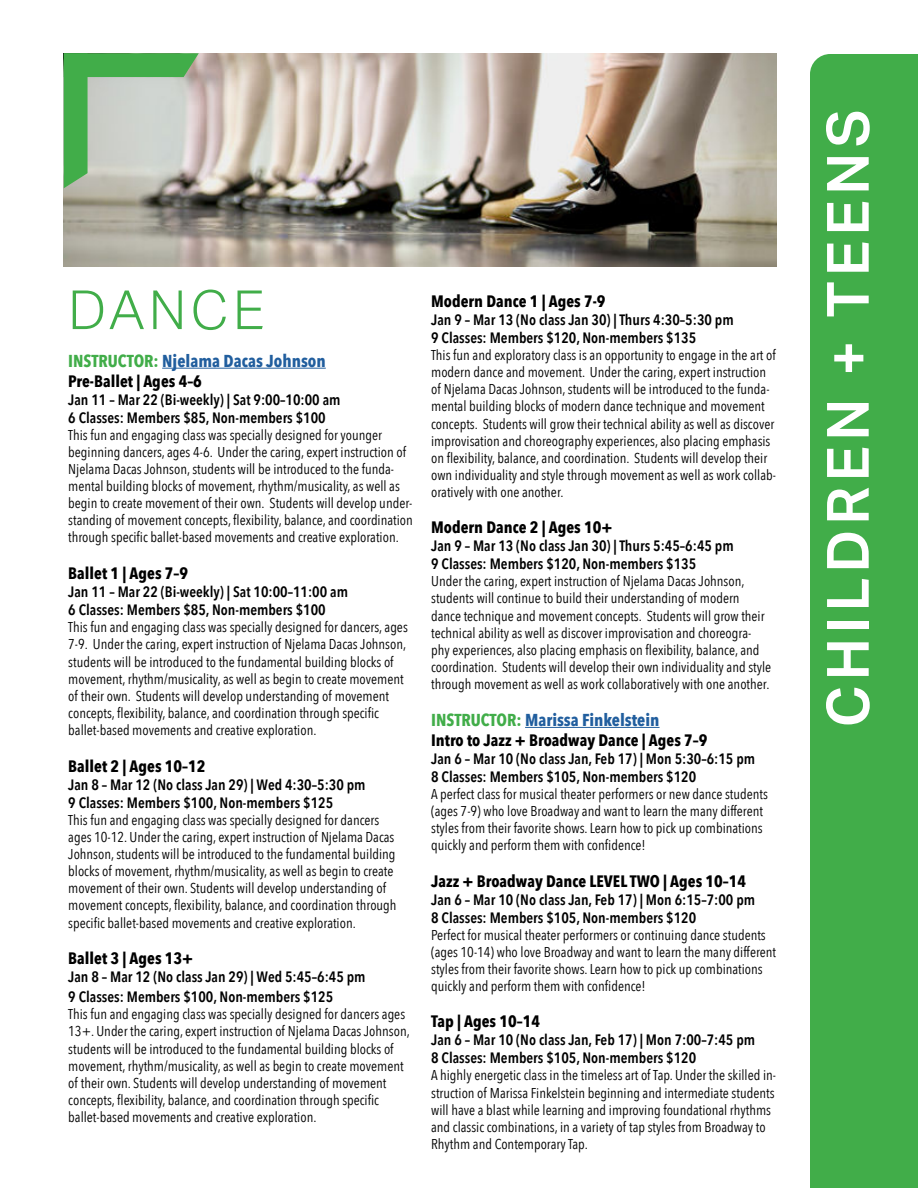
<style>
.page{position:relative;width:918px;height:1188px;background:#fff}
.page>*{position:absolute;margin:0;border:0;box-sizing:border-box;transform-origin:0 0}
.t1{font:600 58.35px "Aktiv Grotesk";letter-spacing:.09em;color:#fff}
.t2{font:300 54px "Aktiv Grotesk";letter-spacing:.08em;color:#41ad49}
.t3{font:700 17.25px "Avenir Next Condensed";color:#215e9e}
.t4{font:700 16.5px "Avenir Next Condensed";color:#000}
.t5{font:600 15px/18px "Avenir Next Condensed";color:#000}
.t6{font:14.25px/17.1px "Avenir Next Condensed";color:#000}
.s1{color:#41ad49}
</style>
<div class="page">
<hr style="left:162px;top:368px;width:164px;height:1px;background:#215e9e">
<hr style="left:525px;top:727px;width:135px;height:1px;background:#215e9e">
<div style="left:810px;top:54px;width:108px;height:1134px;background:#41ad49"></div>
<img style="left:63px;top:53px;width:713px;height:214px">
<svg style="left:64px;top:53px;width:135px;height:135px;background:#a0c19f"></svg>
<h2 class="t2" style="left:68px;top:279px;width:198px">DANCE</h2>
<p class="t3" style="left:68px;top:353px;width:259px"><span class="s1">INSTRUCTOR:</span> Njelama Dacas Johnson</p>
<p class="t4" style="left:68px;top:374px;width:135px">Pre-Ballet | Ages 4–6</p>
<p class="t5" style="left:68px;top:392px;width:274px">Jan 11 – Mar 22 (Bi-weekly) | Sat 9:00–10:00 am<br>6 Classes: Members $85, Non-members $100</p>
<p class="t6" style="left:68px;top:427px;width:346px">This fun and engaging class was specially designed for younger beginning dancers, ages 4-6. Under the caring, expert instruction of Njelama Dacas Johnson, students will be introduced to the funda&shy;mental building blocks of movement, rhythm/musicality, as well as begin to create movement of their own. Students will develop under&shy;standing of movement concepts, flexibility, balance, and coordination through specific ballet-based movements and creative exploration.</p>
<p class="t4" style="left:68px;top:566px;width:121px">Ballet 1 | Ages 7–9</p>
<p class="t5" style="left:68px;top:584px;width:281px">Jan 11 – Mar 22 (Bi-weekly) | Sat 10:00–11:00 am<br>6 Classes: Members $85, Non-members $100</p>
<p class="t6" style="left:68px;top:620px;width:341px">This fun and engaging class was specially designed for dancers, ages 7-9. Under the caring, expert instruction of Njelama Dacas Johnson, students will be introduced to the fundamental building blocks of movement, rhythm/musicality, as well as begin to create movement of their own. Students will develop understanding of movement concepts, flexibility, balance, and coordination through specific ballet-based movements and creative exploration.</p>
<p class="t4" style="left:68px;top:759px;width:139px">Ballet 2 | Ages 10–12</p>
<p class="t5" style="left:68px;top:775px;width:299px">Jan 8 – Mar 12 (No class Jan 29) | Wed 4:30–5:30 pm<br>9 Classes: Members $100, Non-members $125</p>
<p class="t6" style="left:68px;top:813px;width:330px">This fun and engaging class was specially designed for dancers ages 10-12. Under the caring, expert instruction of Njelama Dacas Johnson, students will be introduced to the fundamental building blocks of movement, rhythm/musicality, as well as begin to create movement of their own. Students will develop understanding of movement concepts, flexibility, balance, and coordination through specific ballet-based movements and creative exploration.</p>
<p class="t4" style="left:68px;top:952px;width:126px">Ballet 3 | Ages 13+</p>
<p class="t5" style="left:68px;top:967px;width:299px;line-height:19.8px">Jan 8 – Mar 12 (No class Jan 29) | Wed 5:45–6:45 pm<br>9 Classes: Members $100, Non-members $125</p>
<p class="t6" style="left:68px;top:1007px;width:343px">This fun and engaging class was specially designed for dancers ages 13+. Under the caring, expert instruction of Njelama Dacas Johnson, students will be introduced to the fundamental building blocks of movement, rhythm/musicality, as well as begin to create movement of their own. Students will develop understanding of movement concepts, flexibility, balance, and coordination through specific ballet-based movements and creative exploration.</p>
<p class="t4" style="left:431px;top:294px;width:176px">Modern Dance 1 | Ages 7-9</p>
<p class="t5" style="left:431px;top:312px;width:304px">Jan 9 – Mar 13 (No class Jan 30) | Thurs 4:30–5:30 pm<br>9 Classes: Members $120, Non-members $135</p>
<p class="t6" style="left:431px;top:348px;width:346px">This fun and exploratory class is an opportunity to engage in the art of modern dance and movement. Under the caring, expert instruction of Njelama Dacas Johnson, students will be introduced to the funda&shy;mental building blocks of modern dance technique and movement concepts. Students will grow their technical ability as well as discover improvisation and choreography experiences, also placing emphasis on flexibility, balance, and coordination. Students will develop their own individuality and style through movement as well as work collab&shy;oratively with one another.</p>
<p class="t4" style="left:431px;top:520px;width:183px">Modern Dance 2 | Ages 10+</p>
<p class="t5" style="left:431px;top:538px;width:304px">Jan 9 – Mar 13 (No class Jan 30) | Thurs 5:45–6:45 pm<br>9 Classes: Members $120, Non-members $135</p>
<p class="t6" style="left:431px;top:574px;width:342px">Under the caring, expert instruction of Njelama Dacas Johnson, students will continue to build their understanding of modern dance technique and movement concepts. Students will grow their technical ability as well as discover improvisation and choreogra&shy;phy experiences, also placing emphasis on flexibility, balance, and coordination. Students will develop their own individuality and style through movement as well as work collaboratively with one another.</p>
<p class="t3" style="left:431px;top:713px;width:230px"><span class="s1">INSTRUCTOR:</span> Marissa Finkelstein</p>
<p class="t4" style="left:431px;top:733px;width:278px">Intro to Jazz + Broadway Dance | Ages 7–9</p>
<p class="t5" style="left:431px;top:751px;width:326px">Jan 6 – Mar 10 (No class Jan, Feb 17) | Mon 5:30–6:15 pm<br>8 Classes: Members $105, Non-members $120</p>
<p class="t6" style="left:431px;top:787px;width:338px">A perfect class for musical theater performers or new dance students (ages 7-9) who love Broadway and want to learn the many different styles from their favorite shows. Learn how to pick up combinations quickly and perform them with confidence!</p>
<p class="t4" style="left:431px;top:874px;width:317px">Jazz + Broadway Dance LEVEL TWO | Ages 10–14</p>
<p class="t5" style="left:431px;top:892px;width:326px">Jan 6 – Mar 10 (No class Jan, Feb 17) | Mon 6:15–7:00 pm<br>8 Classes: Members $105, Non-members $120</p>
<p class="t6" style="left:431px;top:927px;width:346px">Perfect for musical theater performers or continuing dance students (ages 10-14) who love Broadway and want to learn the many different styles from their favorite shows. Learn how to pick up combinations quickly and perform them with confidence!</p>
<p class="t4" style="left:431px;top:1014px;width:110px">Tap | Ages 10–14</p>
<p class="t5" style="left:431px;top:1032px;width:326px">Jan 6 – Mar 10 (No class Jan, Feb 17) | Mon 7:00–7:45 pm<br>8 Classes: Members $105, Non-members $120</p>
<p class="t6" style="left:431px;top:1068px;width:346px">A highly energetic class in the timeless art of Tap. Under the skilled in&shy;struction of Marissa Finkelstein beginning and intermediate students will have a blast while learning and improving foundational rhythms and classic combinations, in a variety of tap styles from Broadway to Rhythm and Contemporary Tap.</p>
<h1 class="t1" style="left:814px;top:727px;width:620px;rotate:-90deg">CHILDREN + TEENS</h1>
</div>
